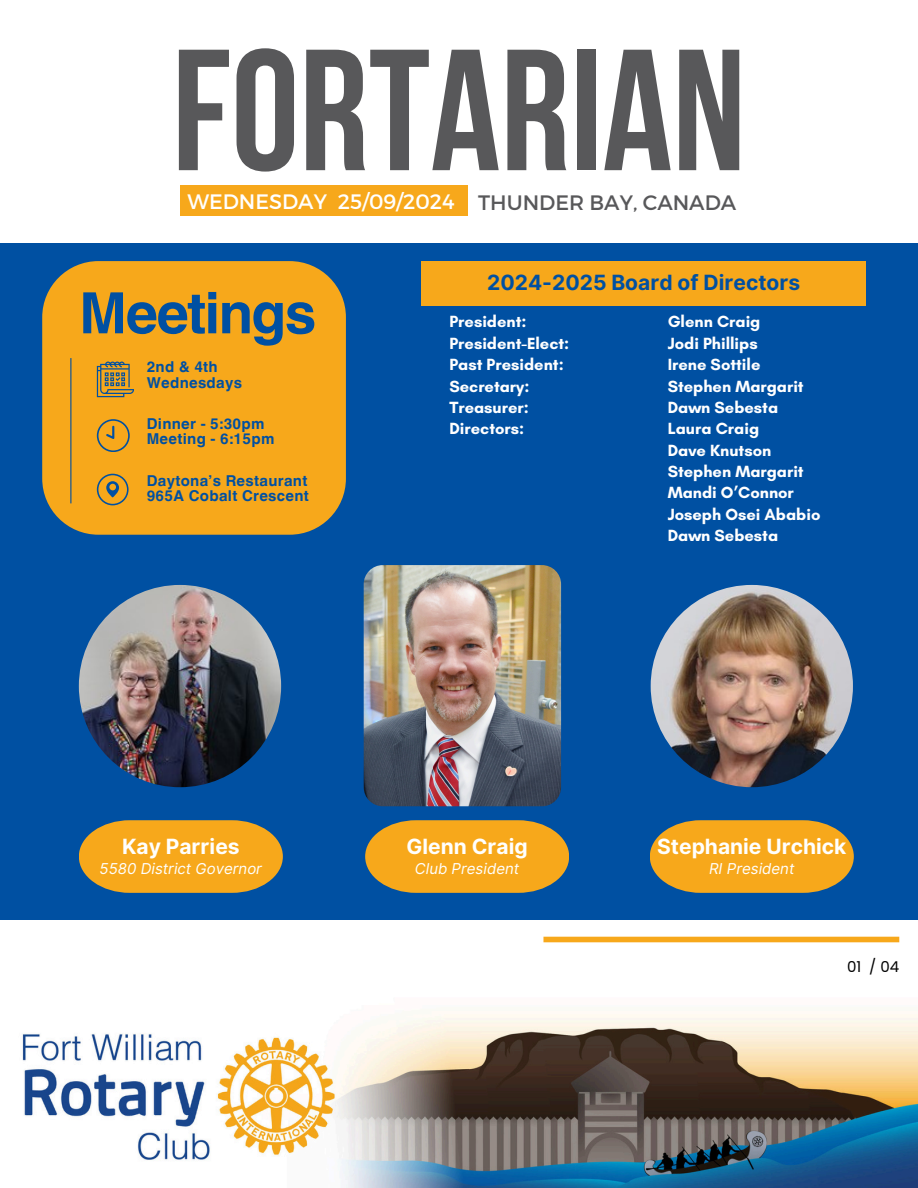
<style>
.page{position:relative;width:918px;height:1188px;background:#fff}
.page>*{position:absolute;margin:0;border:0;box-sizing:border-box;transform-origin:0 0}
.t1{font:172.2px "Bebas Neue Cyrillic";color:#58585a}
.t2{font:700 57px "Helvetica World";letter-spacing:-.03em;color:#0050a2}
.t3{font:700 21px "Inter";color:#fffffe}
.t4{font:700 21px "Inter";color:#0050a2}
.t5{font:20.85px "Montserrat";color:#fff}
.t6{font:20.85px "Montserrat";color:#58585a}
.t7{font:700 16.5px/21.5px "Glacial Indifference";color:#fff}
.t8{font:700 15px/15.8px "Helvetica World";letter-spacing:.02em;color:#0050a2}
.t9{font:italic 15px "Inter";color:#fffffe}
.t10{font:15px "Poppins";color:#000}
</style>
<div class="page">
<div style="left:543px;top:937px;width:356px;height:5px;background:#f7a81b"></div>
<img style="left:22px;top:1014px;width:896px;height:174px">
<div style="left:180px;top:185px;width:287px;height:31px;background:#f7a81b"></div>
<div style="left:0;top:244px;width:918px;height:676px;background:#0050a2"></div>
<svg style="left:79px;top:820px;width:204px;height:73px;background:#db9e2a"></svg>
<div style="left:42px;top:261px;width:304px;height:274px;background:#f7a81b;border-radius:56px"></div>
<hr style="left:70px;top:358px;width:1px;height:145px;background:#0050a2">
<svg style="left:97px;top:474px;width:31px;height:31px"></svg>
<svg style="left:97px;top:419px;width:32px;height:33px"></svg>
<svg style="left:97px;top:362px;width:37px;height:35px"></svg>
<img style="left:79px;top:585px;width:202px;height:202px;border-radius:50%">
<img style="left:651px;top:585px;width:202px;height:202px;border-radius:50%">
<img style="left:364px;top:565px;width:197px;height:241px;border-radius:19px">
<svg style="left:365px;top:820px;width:204px;height:73px;background:#db9e2a"></svg>
<svg style="left:650px;top:820px;width:204px;height:73px;background:#db9e2a"></svg>
<div style="left:421px;top:261px;width:445px;height:45px;background:#f7a81b"></div>
<h3 class="t1" style="left:172px;top:41px;width:576px">FORTARIAN</h3>
<p class="t5" style="left:187px;top:188px;width:269px">WEDNESDAY 25/09/2024</p>
<p class="t6" style="left:478px;top:189px;width:260px">THUNDER BAY, CANADA</p>
<p class="t2" style="left:79px;top:267px;width:239px">Meetings</p>
<p class="t8" style="left:147px;top:358px;width:97px">2nd &amp; 4th<br>Wednesdays</p>
<h6 class="t8" style="left:147px;top:414px;width:129px">Dinner - 5:30pm<br>Meeting - 6:15pm</h6>
<p class="t8" style="left:147px;top:471px;width:164px">Daytona’s Restaurant<br>965A Cobalt Crescent</p>
<p class="t4" style="left:487px;top:270px;width:314px">2024-2025 Board of Directors</p>
<p class="t7" style="left:449px;top:311px;width:121px">President:<br>President-Elect:<br>Past President:<br>Secretary:<br>Treasurer:<br>Directors:</p>
<p class="t7" style="left:668px;top:311px;width:154px">Glenn Craig<br>Jodi Phillips<br>Irene Sottile<br>Stephen Margarit<br>Dawn Sebesta<br>Laura Craig<br>Dave Knutson<br>Stephen Margarit<br>Mandi O’Connor<br>Joseph Osei Ababio<br>Dawn Sebesta</p>
<h3 class="t3" style="left:122px;top:834px;width:119px">Kay Parries</h3>
<h2 class="t9" style="left:100px;top:860px;width:164px">5580 District Governor</h2>
<h6 class="t3" style="left:407px;top:834px;width:123px">Glenn Craig</h6>
<h6 class="t9" style="left:415px;top:860px;width:106px">Club President</h6>
<p class="t3" style="left:657px;top:834px;width:191px">Stephanie Urchick</p>
<p class="t9" style="left:709px;top:860px;width:87px">RI President</p>
<p class="t10" style="left:847px;top:956px;width:54px">01 / 04</p>
</div>
